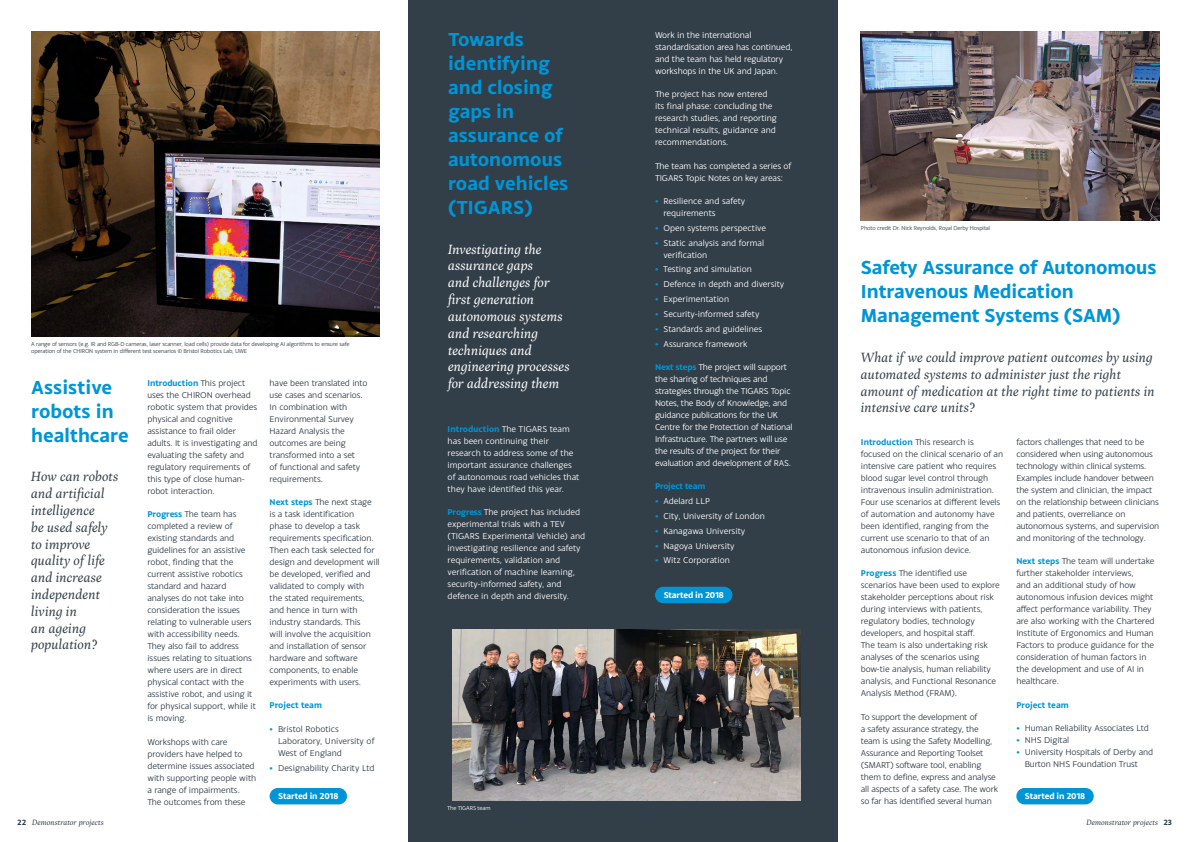
<style>
.page{position:relative;width:1191px;height:842px;background:#fff}
.page>*{position:absolute;margin:0;border:0;box-sizing:border-box;transform-origin:0 0}
.t1{font:700 20px/24px "Monsal Gothic";letter-spacing:-.01em;color:#0095d6}
.t2{font:italic 14px/16.8px "Inka A Text";color:#323e48}
.t3{font:italic 14px/16.8px "Inka A Text";color:#fff}
.t4{font:9px/12px "Monsal Gothic";letter-spacing:-.01em;color:#323e48}
.t5{font:9px/12px "Monsal Gothic";color:#fff}
.t6{font:9px/12px "Monsal Gothic";letter-spacing:-.02em;color:#fff}
.t7{font:700 9px "Monsal Gothic";letter-spacing:-.02em;color:#fff}
.t8{font:700 9px "Monsal Gothic";letter-spacing:-.01em;color:#0095d6}
.t9{font:italic 8px "Inka A Text";color:#323e48}
.t10{font:6px/7.2px "Monsal Gothic";letter-spacing:-.025em;color:#323e48}
.t11{font:6px "Monsal Gothic";letter-spacing:-.025em;color:#fff}
.s1{font-weight:700;color:#0095d6}
.s2{font-weight:800;color:#0095d6}
.s3{font-family:"Monsal Gothic";font-weight:700;font-style:normal}
</style>
<div class="page">
<div style="left:408px;top:0;width:430px;height:842px;background:#323e48"></div>
<img style="left:861px;top:31px;width:298px;height:189px">
<img style="left:31px;top:31px;width:349px;height:306px">
<img style="left:453px;top:629px;width:347px;height:171px">
<div style="left:1016px;top:788px;width:77px;height:16px;background:#0095d6;border-radius:8px"></div>
<div style="left:655px;top:587px;width:77px;height:16px;background:#0095d6;border-radius:8px"></div>
<div style="left:270px;top:788px;width:77px;height:16px;background:#0095d6;border-radius:8px"></div>
<p class="t10" style="left:31px;top:340px;width:320px">A range of sensors (e.g. IR and RGB-D cameras, laser scanner, load cells) provide data for developing AI algorithms to ensure safe operation of the CHIRON system in different test scenarios © Bristol Robotics Lab, UWE</p>
<h1 class="t1" style="left:31px;top:375px;width:99px">Assistive robots in healthcare</h1>
<h2 class="t2" style="left:31px;top:468px;width:89px">How can robots and artificial intelligence<br>be used safely to improve quality of life and increase independent living in<br>an ageing population?</h2>
<p class="t4" style="left:147px;top:377px;width:112px"><span class="s1">Introduction</span> This project uses the CHIRON overhead robotic system that provides physical and cognitive assistance to frail older adults. It is investigating and evaluating the safety and regulatory requirements of this type of close human&shy;robot interaction.</p>
<p class="t4" style="left:147px;top:508px;width:110px"><span class="s1">Progress</span> The team has completed a review of existing standards and guidelines for an assistive robot, finding that the current assistive robotics standard and hazard analyses do not take into consideration the issues relating to vulnerable users with accessibility needs.<br>They also fail to address issues relating to situations where users are in direct physical contact with the assistive robot, and using it for physical support, while it is moving.</p>
<p class="t4" style="left:147px;top:735px;width:110px">Workshops with care providers have helped to determine issues associated with supporting people with a range of impairments.<br>The outcomes from these</p>
<p class="t4" style="left:270px;top:376px;width:99px">have been translated into use cases and scenarios.<br>In combination with<br>Environmental Survey<br>Hazard Analysis the outcomes are being transformed into a set<br>of functional and safety requirements.</p>
<p class="t4" style="left:270px;top:496px;width:112px"><span class="s1">Next steps</span> The next stage is a task identification<br>phase to develop a task requirements specification.<br>Then each task selected for design and development will be developed, verified and validated to comply with<br>the stated requirements, and hence in turn with industry standards. This<br>will involve the acquisition and installation of sensor hardware and software components, to enable experiments with users.</p>
<p class="t8" style="left:270px;top:700px;width:54px">Project team</p>
<p class="t4" style="left:278px;top:722px;width:98px;text-indent:-8px"><span class="s2">•</span> Bristol Robotics<br>Laboratory, University of<br>West of England</p>
<p class="t4" style="left:270px;top:761px;width:106px"><span class="s2">•</span> Designability Charity Ltd</p>
<p class="t7" style="left:278px;top:790px;width:62px">Started in 2018</p>
<h1 class="t1" style="left:448px;top:27px;width:122px">Towards identifying and closing gaps in assurance of autonomous road vehicles (TIGARS)</h1>
<h2 class="t3" style="left:448px;top:241px;width:123px">Investigating the assurance gaps<br>and challenges for first generation autonomous systems and researching techniques and engineering processes for addressing them</h2>
<p class="t5" style="left:447px;top:423px;width:133px"><span class="s1">Introduction</span> The TIGARS team has been continuing their research to address some of the important assurance challenges of autonomous road vehicles that they have identified this year.</p>
<p class="t5" style="left:447px;top:506px;width:139px"><span class="s1">Progress</span> The project has included experimental trials with a TEV (TIGARS Experimental Vehicle) and investigating resilience and safety requirements, validation and verification of machine learning, security-informed safety, and defence in depth and diversity.</p>
<p class="t11" style="left:447px;top:804px;width:45px">The TIGARS team</p>
<p class="t5" style="left:655px;top:29px;width:139px">Work in the international standardisation area has continued, and the team has held regulatory workshops in the UK and Japan.</p>
<p class="t5" style="left:655px;top:88px;width:123px">The project has now entered its final phase: concluding the research studies, and reporting technical results, guidance and recommendations.</p>
<p class="t5" style="left:655px;top:159px;width:138px">The team has completed a series of<br>TIGARS Topic Notes on key areas:</p>
<p class="t5" style="left:663px;top:195px;width:83px;text-indent:-8px"><span class="s2">•</span> Resilience and safety requirements</p>
<p class="t5" style="left:655px;top:221px;width:113px"><span class="s2">•</span> Open systems perspective</p>
<p class="t5" style="left:663px;top:236px;width:102px;text-indent:-8px"><span class="s2">•</span> Static analysis and formal verification</p>
<p class="t5" style="left:655px;top:263px;width:98px"><span class="s2">•</span> Testing and simulation</p>
<p class="t5" style="left:655px;top:278px;width:131px"><span class="s2">•</span> Defence in depth and diversity</p>
<p class="t5" style="left:655px;top:293px;width:76px"><span class="s2">•</span> Experimentation</p>
<p class="t5" style="left:655px;top:308px;width:106px"><span class="s2">•</span> Security-informed safety</p>
<p class="t5" style="left:655px;top:322px;width:109px"><span class="s2">•</span> Standards and guidelines</p>
<p class="t5" style="left:655px;top:337px;width:94px"><span class="s2">•</span> Assurance framework</p>
<p class="t6" style="left:655px;top:361px;width:139px"><span class="s1">Next steps</span> The project will support the sharing of techniques and strategies through the TIGARS Topic Notes, the Body of Knowledge, and guidance publications for the UK Centre for the Protection of National Infrastructure. The partners will use the results of the project for their evaluation and development of RAS.</p>
<p class="t8" style="left:655px;top:480px;width:52px">Project team</p>
<p class="t5" style="left:655px;top:495px;width:56px"><span class="s2">•</span> Adelard LLP</p>
<p class="t5" style="left:655px;top:510px;width:111px"><span class="s2">•</span> City, University of London</p>
<p class="t5" style="left:655px;top:524px;width:92px"><span class="s2">•</span> Kanagawa University</p>
<p class="t5" style="left:655px;top:539px;width:81px"><span class="s2">•</span> Nagoya University</p>
<p class="t5" style="left:655px;top:554px;width:76px"><span class="s2">•</span> Witz Corporation</p>
<p class="t7" style="left:663px;top:589px;width:62px">Started in 2018</p>
<p class="t10" style="left:861px;top:224px;width:131px">Photo credit Dr. Nick Reynolds, Royal Derby Hospital</p>
<h1 class="t1" style="left:861px;top:255px;width:297px">Safety Assurance of Autonomous<br>Intravenous Medication<br>Management Systems (SAM)</h1>
<h2 class="t2" style="left:861px;top:349px;width:295px">What if we could improve patient outcomes by using automated systems to administer just the right amount of medication at the right time to patients in intensive care units?</h2>
<p class="t4" style="left:861px;top:436px;width:144px"><span class="s1">Introduction</span> This research is focused on the clinical scenario of an intensive care patient who requires blood sugar level control through intravenous insulin administration.<br>Four use scenarios at different levels of automation and autonomy have been identified, ranging from the current use scenario to that of an autonomous infusion device.</p>
<p class="t4" style="left:861px;top:567px;width:141px"><span class="s1">Progress</span> The identified use scenarios have been used to explore stakeholder perceptions about risk during interviews with patients, regulatory bodies, technology developers, and hospital staff.<br>The team is also undertaking risk analyses of the scenarios using bow-tie analysis, human reliability analysis, and Functional Resonance Analysis Method (FRAM).</p>
<p class="t4" style="left:861px;top:710px;width:139px">To support the development of<br>a safety assurance strategy, the team is using the Safety Modelling, Assurance and Reporting Toolset (SMART) software tool, enabling them to define, express and analyse all aspects of a safety case. The work so far has identified several human</p>
<p class="t4" style="left:1016px;top:435px;width:145px">factors challenges that need to be considered when using autonomous technology within clinical systems.<br>Examples include handover between the system and clinician, the impact on the relationship between clinicians and patients, overreliance on autonomous systems, and supervision and monitoring of the technology.</p>
<p class="t4" style="left:1016px;top:555px;width:140px"><span class="s1">Next steps</span> The team will undertake further stakeholder interviews,<br>and an additional study of how autonomous infusion devices might affect performance variability. They are also working with the Chartered<br>Institute of Ergonomics and Human<br>Factors to produce guidance for the consideration of human factors in the development and use of AI in healthcare.</p>
<p class="t8" style="left:1016px;top:699px;width:54px">Project team</p>
<p class="t4" style="left:1016px;top:721px;width:134px"><span class="s2">•</span> Human Reliability Associates Ltd</p>
<p class="t4" style="left:1016px;top:733px;width:54px"><span class="s2">•</span> NHS Digital</p>
<p class="t4" style="left:1024px;top:745px;width:130px;text-indent:-8px"><span class="s2">•</span> University Hospitals of Derby and<br>Burton NHS Foundation Trust</p>
<p class="t7" style="left:1025px;top:790px;width:62px">Started in 2018</p>
<p class="t9" style="left:17px;top:818px;width:88px"><span class="s3">22</span> Demonstrator projects</p>
<p class="t9" style="left:1086px;top:818px;width:87px">Demonstrator projects <span class="s3">23</span></p>
</div>
